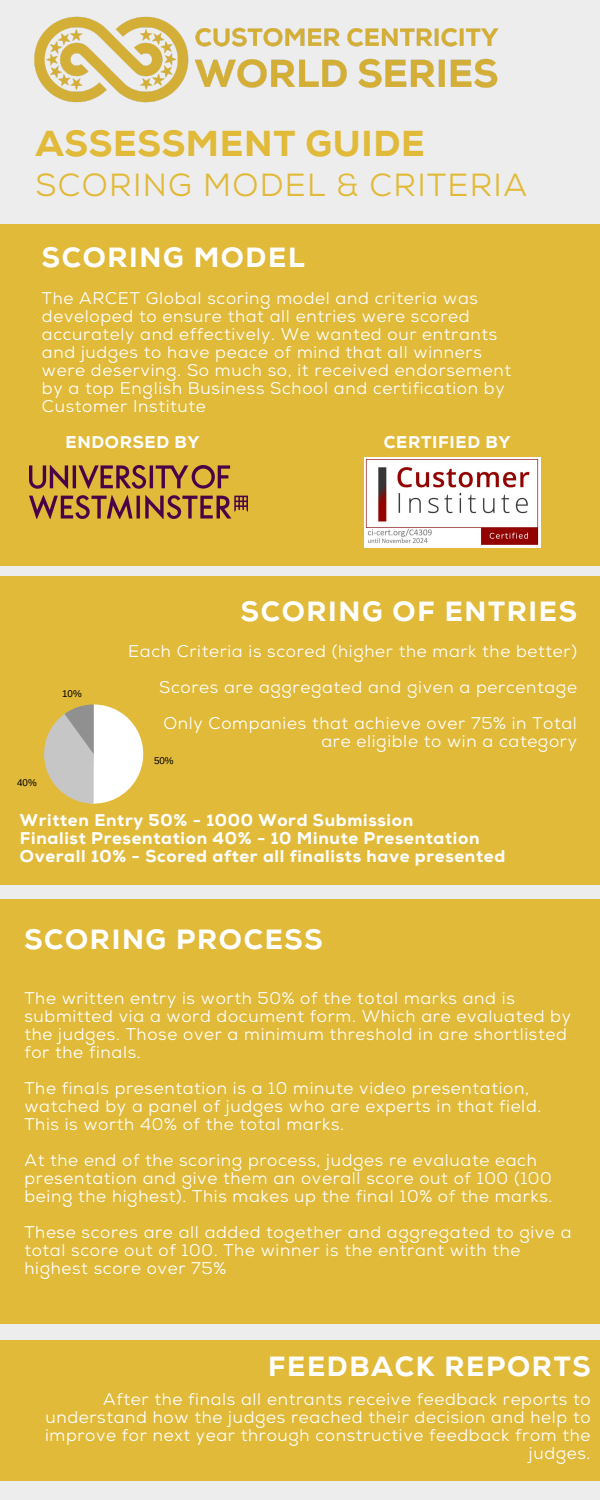
<style>
.page{position:relative;width:600px;height:1500px;background:#ededed}
.page>*{position:absolute;margin:0;border:0;box-sizing:border-box;transform-origin:0 0}
.t1{font:800 36px "Nexa";letter-spacing:.02em;color:#e1ba3a}
.t2{font:32px "Nexa";letter-spacing:.04em;color:#e1ba3a}
.t3{font:800 27.8px "Nexa";letter-spacing:.06em;color:#fff}
.t4{font:17px/18px "Nexa";letter-spacing:.04em;color:#fff}
.t5{font:800 17px "Nexa";letter-spacing:.04em;color:#fff}
.t6{font:9.8px "Arimo";color:#000}
</style>
<div class="page">
<div style="left:0;top:224px;width:600px;height:341px;background:#e1ba3a"></div>
<div style="left:0;top:577px;width:600px;height:308px;background:#e1ba3a"></div>
<svg style="left:44px;top:704px;width:99px;height:100px"></svg>
<div style="left:0;top:900px;width:600px;height:424px;background:#e1ba3a"></div>
<div style="left:0;top:1340px;width:600px;height:141px;background:#e1ba3a"></div>
<img style="left:34px;top:16px;width:465px;height:87px">
<img style="left:30px;top:466px;width:218px;height:52px">
<img style="left:365px;top:458px;width:175px;height:90px">
<p class="t1" style="left:35px;top:129px;width:391px">ASSESSMENT GUIDE</p>
<p class="t2" style="left:35px;top:172px;width:493px">SCORING MODEL &amp; CRITERIA</p>
<p class="t3" style="left:42px;top:246px;width:264px">SCORING MODEL</p>
<p class="t4" style="left:42px;top:291px;width:471px">The ARCET Global scoring model and criteria was developed to ensure that all entries were scored accurately and effectively. We wanted our entrants and judges to have peace of mind that all winners were deserving. So much so, it received endorsement by a top English Business School and certification by Customer Institute</p>
<p class="t5" style="left:66px;top:435px;width:136px">ENDORSED BY</p>
<p class="t5" style="left:384px;top:435px;width:128px">CERTIFIED BY</p>
<p class="t6" style="left:62px;top:689px;width:21px">10%</p>
<p class="t6" style="left:17px;top:777px;width:21px">40%</p>
<p class="t3" style="left:241px;top:600px;width:338px">SCORING OF ENTRIES</p>
<p class="t4" style="left:128px;top:644px;width:450px">Each Criteria is scored (higher the mark the better)</p>
<p class="t4" style="left:159px;top:680px;width:419px">Scores are aggregated and given a percentage</p>
<p class="t4" style="left:163px;top:716px;width:415px">Only Companies that achieve over 75% in Total</p>
<p class="t4" style="left:322px;top:734px;width:257px">are eligible to win a category</p>
<p class="t6" style="left:154px;top:755px;width:21px">50%</p>
<p class="t5" style="left:20px;top:813px;width:395px">Written Entry 50% - 1000 Word Submission</p>
<p class="t5" style="left:20px;top:831px;width:461px">Finalist Presentation 40% - 10 Minute Presentation</p>
<p class="t5" style="left:20px;top:849px;width:487px">Overall 10% - Scored after all finalists have presented</p>
<p class="t3" style="left:24px;top:928px;width:300px">SCORING PROCESS</p>
<p class="t4" style="left:24px;top:991px;width:548px">The written entry is worth 50% of the total marks and is submitted via a word document form. Which are evaluated by the judges. Those over a minimum threshold in are shortlisted for the finals.</p>
<p class="t4" style="left:24px;top:1081px;width:518px">The finals presentation is a 10 minute video presentation, watched by a panel of judges who are experts in that field.<br>This is worth 40% of the total marks.</p>
<p class="t4" style="left:24px;top:1153px;width:530px">At the end of the scoring process, judges re evaluate each presentation and give them an overall score out of 100 (100 being the highest). This makes up the final 10% of the marks.</p>
<p class="t4" style="left:24px;top:1225px;width:549px">These scores are all added together and aggregated to give a total score out of 100. The winner is the entrant with the highest score over 75%</p>
<p class="t3" style="left:268px;top:1355px;width:324px">FEEDBACK REPORTS</p>
<p class="t4" style="left:45px;top:1392px;width:547px;text-align:right">After the finals all entrants receive feedback reports to understand how the judges reached their decision and help to improve for next year through constructive feedback from the judges.</p>
</div>
